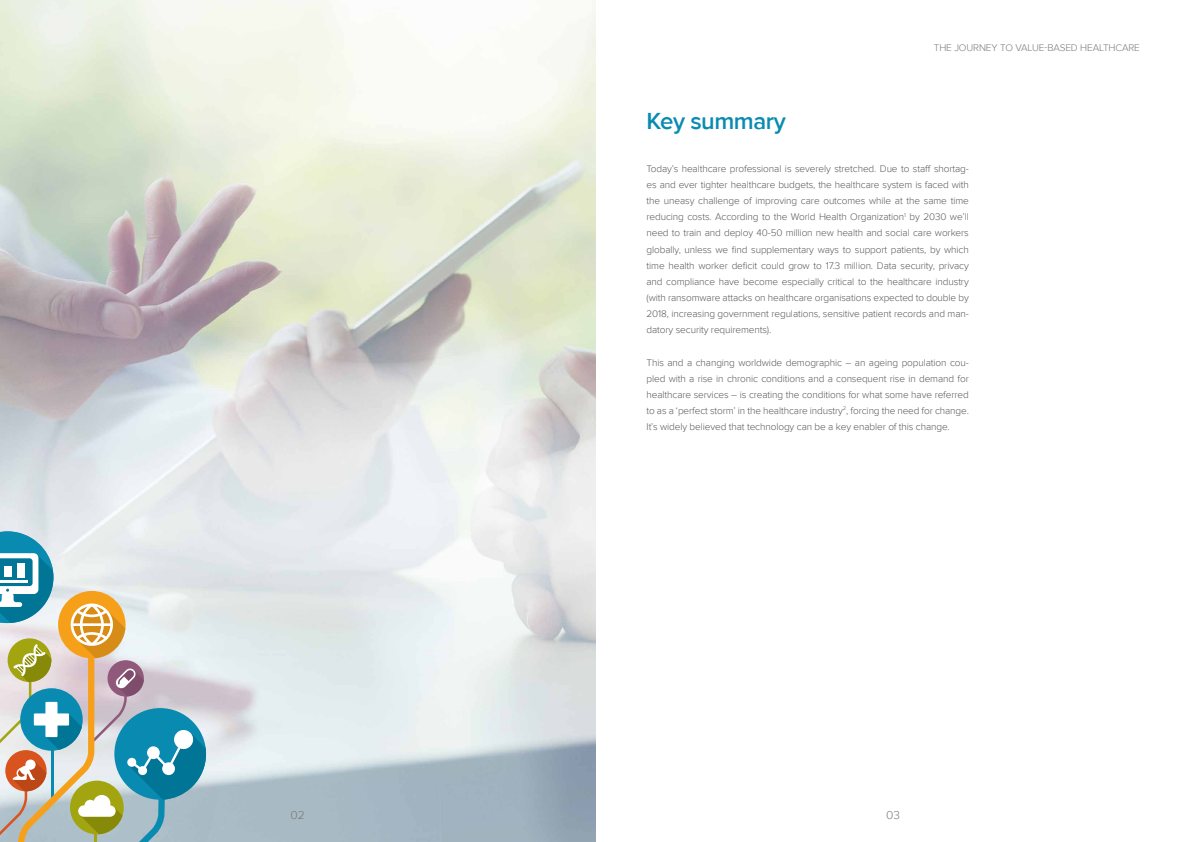
<style>
.page{position:relative;width:1191px;height:842px;background:#fff}
.page>*{position:absolute;margin:0;border:0;box-sizing:border-box;transform-origin:0 0}
.t1{font:600 24px "Proxima Nova";letter-spacing:-.02em;color:#098bb1}
.t2{font:300 12px "Proxima Nova";color:#777779}
.t3{font:300 10px/16px "Proxima Nova";letter-spacing:-.01em;color:#58595b;text-align:justify}
.t4{font:300 10px "Proxima Nova";letter-spacing:-.01em;color:#777779}
</style>
<div class="page">
<img style="left:0;top:0;width:595px;height:842px">
<svg style="left:0;top:531px;width:206px;height:311px;background:#b2c2bc"></svg>
<h1 class="t1" style="left:646px;top:107px;width:141px">Key summary</h1>
<p class="t4" style="left:933px;top:42px;width:208px">THE JOURNEY TO VALUE-BASED HEALTHCARE</p>
<p class="t3" style="left:646px;top:161px;width:324px">Today’s healthcare professional is severely stretched. Due to staff shortag&shy;es and ever tighter healthcare budgets, the healthcare system is faced with the uneasy challenge of improving care outcomes while at the same time reducing costs. According to the World Health Organization<sup>1</sup> by 2030 we’ll need to train and deploy 40-50 million new health and social care workers globally, unless we find supplementary ways to support patients, by which time health worker deficit could grow to 17.3 million. Data security, privacy and compliance have become especially critical to the healthcare industry (with ransomware attacks on healthcare organisations expected to double by 2018, increasing government regulations, sensitive patient records and man&shy;datory security requirements).</p>
<p class="t3" style="left:646px;top:354px;width:324px">This and a changing worldwide demographic – an ageing population cou&shy;pled with a rise in chronic conditions and a consequent rise in demand for healthcare services – is creating the conditions for what some have referred to as a ‘perfect storm’ in the healthcare industry<sup>2</sup>, forcing the need for change.<br>It’s widely believed that technology can be a key enabler of this change.</p>
<p class="t2" style="left:290px;top:808px;width:16px">02</p>
<p class="t2" style="left:886px;top:808px;width:15px">03</p>
</div>
